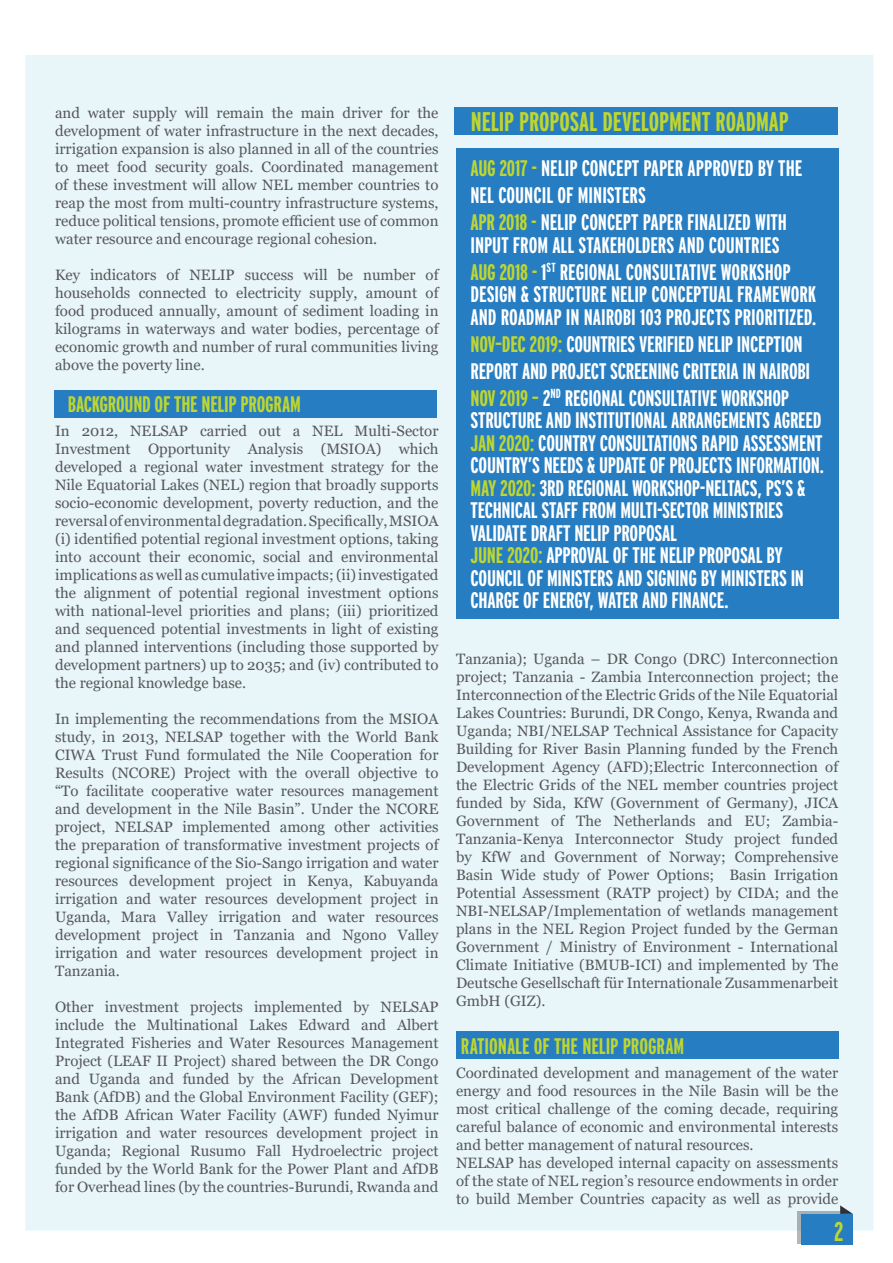
<style>
.page{position:relative;width:893px;height:1263px;background:#fff}
.page>*{position:absolute;margin:0;border:0;box-sizing:border-box;transform-origin:0 0}
.t1{font:700 extra-condensed 27px "Interstate";letter-spacing:-.005em;color:#bed630}
.t2{font:700 extra-condensed 22.5px/22.5px "Interstate";letter-spacing:-.01em;color:#fff}
.t3{font:700 extra-condensed 22.5px "Interstate";letter-spacing:-.01em;color:#bed630}
.t4{font:15px/18px "Georgia";color:#57585a;text-align:justify}
.s1{color:#bed630}
</style>
<div class="page">
<div style="left:24px;top:54px;width:851px;height:1178px;background:#e8f6f9;border:2px solid #fff"></div>
<svg style="left:797px;top:1212px;width:43px;height:32px"></svg>
<div style="left:802px;top:1214px;width:51px;height:30px;background:#277dc1"></div>
<svg style="left:840px;top:1205px;width:13px;height:9px"></svg>
<div style="left:456px;top:148px;width:382px;height:470px;background:#277dc1"></div>
<div style="left:455px;top:107px;width:383px;height:28px;background:#277dc1"></div>
<div style="left:54px;top:390px;width:383px;height:27px;background:#277dc1"></div>
<div style="left:456px;top:1031px;width:383px;height:27px;background:#277dc1"></div>
<p class="t4" style="left:55px;top:104px;width:385px">and water supply will remain the main driver for the development of water infrastructure in the next decades, irrigation expansion is also planned in all of the countries to meet food security goals. Coordinated management of these investment will allow NEL member countries to reap the most from multi-country infrastructure systems, reduce political tensions, promote efficient use of common water resource and encourage regional cohesion.</p>
<p class="t4" style="left:55px;top:266px;width:385px">Key indicators of NELIP success will be number of households connected to electricity supply, amount of food produced annually, amount of sediment loading in kilograms in waterways and water bodies, percentage of economic growth and number of rural communities living above the poverty line.</p>
<h2 class="t3" style="left:68px;top:392px;width:234px">BACKGROUND OF THE NELIP PROGRAM</h2>
<p class="t4" style="left:55px;top:422px;width:385px">In 2012, NELSAP carried out a NEL Multi-Sector Investment Opportunity Analysis (MSIOA) which developed a regional water investment strategy for the Nile Equatorial Lakes (NEL) region that broadly supports socio-economic development, poverty reduction, and the reversal of environmental degradation. Specifically, MSIOA (i) identified potential regional investment options, taking into account their economic, social and environmental implications as well as cumulative impacts; (ii) investigated the alignment of potential regional investment options with national-level priorities and plans; (iii) prioritized and sequenced potential investments in light of existing and planned interventions (including those supported by development partners) up to 2035; and (iv) contributed to the regional knowledge base.</p>
<p class="t4" style="left:55px;top:710px;width:385px">In implementing the recommendations from the MSIOA study, in 2013, NELSAP together with the World Bank CIWA Trust Fund formulated the Nile Cooperation for Results (NCORE) Project with the overall objective to “To facilitate cooperative water resources management and development in the Nile Basin”. Under the NCORE project, NELSAP implemented among other activities the preparation of transformative investment projects of regional significance of the Sio-Sango irrigation and water resources development project in Kenya, Kabuyanda irrigation and water resources development project in Uganda, Mara Valley irrigation and water resources development project in Tanzania and Ngono Valley irrigation and water resources development project in Tanzania.</p>
<p class="t4" style="left:55px;top:998px;width:385px">Other investment projects implemented by NELSAP include the Multinational Lakes Edward and Albert Integrated Fisheries and Water Resources Management Project (LEAF II Project) shared between the DR Congo and Uganda and funded by the African Development Bank (AfDB) and the Global Environment Facility (GEF); the AfDB African Water Facility (AWF) funded Nyimur irrigation and water resources development project in Uganda; Regional Rusumo Fall Hydroelectric project funded by the World Bank for the Power Plant and AfDB for Overhead lines (by the countries-Burundi, Rwanda and</p>
<h1 class="t1" style="left:471px;top:106px;width:319px">NELIP PROPOSAL DEVELOPMENT ROADMAP</h1>
<h2 class="t2" style="left:470px;top:155px;width:333px;line-height:27px"><span class="s1">AUG 2017 -</span> NELIP CONCEPT PAPER APPROVED BY THE<br>NEL COUNCIL OF MINISTERS<br><span class="s1">APR 2018 -</span> NELIP CONCEPT PAPER FINALIZED WITH</h2>
<h2 class="t2" style="left:470px;top:231px;width:322px;line-height:27px">INPUT FROM ALL STAKEHOLDERS AND COUNTRIES<br><span class="s1">AUG 2018 -</span> 1<sup>ST</sup> REGIONAL CONSULTATIVE WORKSHOP</h2>
<h2 class="t2" style="left:470px;top:283px;width:348px">DESIGN &amp; STRUCTURE NELIP CONCEPTUAL FRAMEWORK<br>AND ROADMAP IN NAIROBI 103 PROJECTS PRIORITIZED.</h2>
<h2 class="t2" style="left:470px;top:330px;width:341px;line-height:27px"><span class="s1">NOV–DEC 2019:</span> COUNTRIES VERIFIED NELIP INCEPTION<br>REPORT AND PROJECT SCREENING CRITERIA IN NAIROBI<br><span class="s1">NOV 2019 –</span> 2<sup>ND</sup> REGIONAL CONSULTATIVE WORKSHOP</h2>
<p class="t2" style="left:470px;top:409px;width:355px">STRUCTURE AND INSTITUTIONAL ARRANGEMENTS AGREED <span class="s1">JAN 2020:</span> COUNTRY CONSULTATIONS RAPID ASSESSMENT COUNTRY’S NEEDS &amp; UPDATE OF PROJECTS INFORMATION.<br><span class="s1">MAY 2020:</span> 3RD REGIONAL WORKSHOP-NELTACS, PS’S &amp; TECHNICAL STAFF FROM MULTI-SECTOR MINISTRIES VALIDATE DRAFT NELIP PROPOSAL<br><span class="s1">JUNE 2020:</span> APPROVAL OF THE NELIP PROPOSAL BY COUNCIL OF MINISTERS AND SIGNING BY MINISTERS IN CHARGE OF ENERGY, WATER AND FINANCE.</p>
<p class="t4" style="left:456px;top:650px;width:384px">Tanzania); Uganda – DR Congo (DRC) Interconnection project; Tanzania - Zambia Interconnection project; the Interconnection of the Electric Grids of the Nile Equatorial Lakes Countries: Burundi, DR Congo, Kenya, Rwanda and Uganda; NBI/NELSAP Technical Assistance for Capacity Building for River Basin Planning funded by the French Development Agency (AFD);Electric Interconnection of the Electric Grids of the NEL member countries project funded by Sida, KfW (Government of Germany), JICA Government of The Netherlands and EU; Zambia-Tanzania-Kenya Interconnector Study project funded by KfW and Government of Norway; Comprehensive Basin Wide study of Power Options; Basin Irrigation Potential Assessment (RATP project) by CIDA; and the NBI-NELSAP/Implementation of wetlands management plans in the NEL Region Project funded by the German Government / Ministry of Environment - International Climate Initiative (BMUB-ICI) and implemented by The Deutsche Gesellschaft für Internationale Zusammenarbeit GmbH (GIZ).</p>
<h2 class="t3" style="left:461px;top:1034px;width:225px">RATIONALE OF THE NELIP PROGRAM</h2>
<p class="t4" style="left:456px;top:1064px;width:384px;text-align:left">Coordinated development and management of the water energy and food resources in the Nile Basin will be the most critical challenge of the coming decade, requiring careful balance of economic and environmental interests and better management of natural resources.<br>NELSAP has developed internal capacity on assessments of the state of NEL region’s resource endowments in order to build Member Countries capacity as well as provide</p>
<h1 class="t1" style="left:834px;top:1216px;width:11px">2</h1>
</div>
